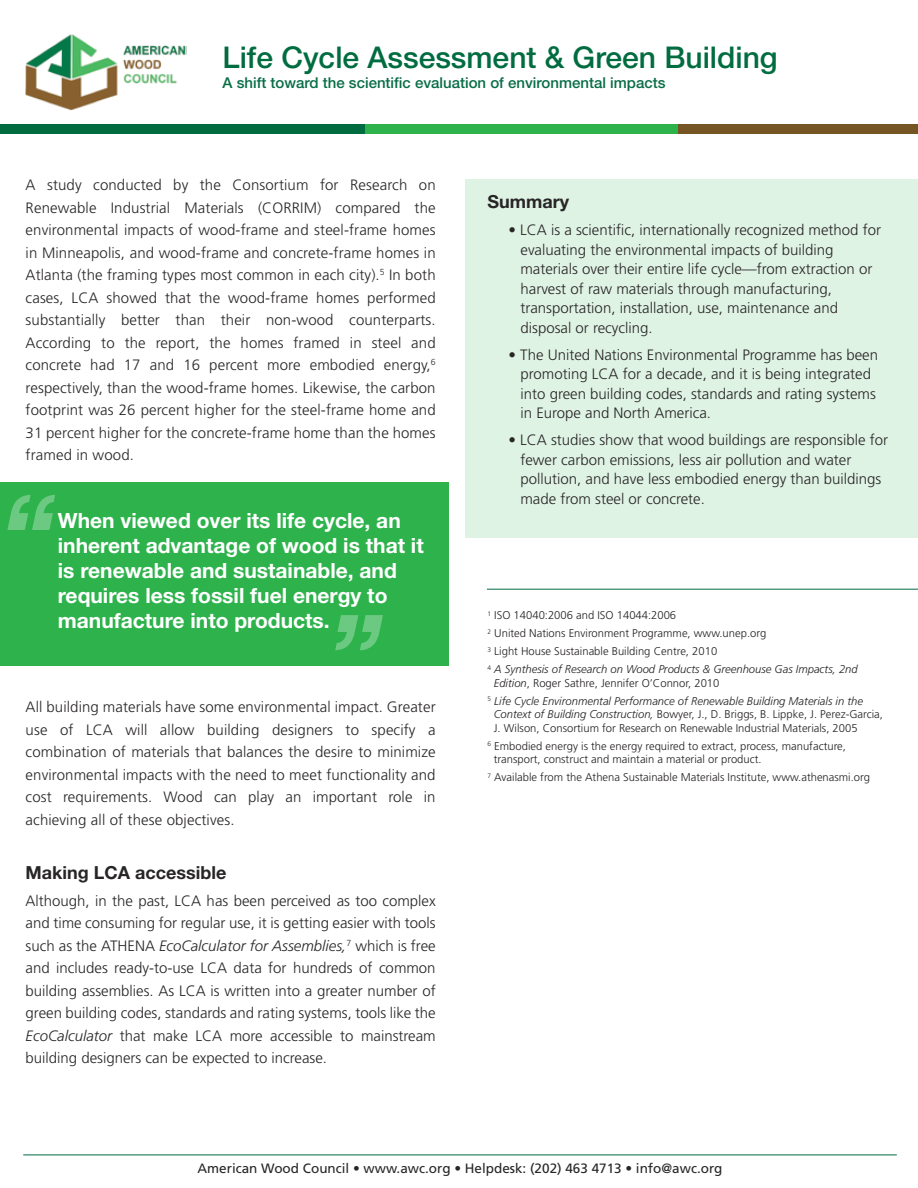
<style>
.page{position:relative;width:918px;height:1188px;background:#fff}
.page>*{position:absolute;margin:0;border:0;box-sizing:border-box;transform-origin:0 0}
.t1{font:500 30px "Helvetica Neue LT Std";color:#006c40}
.t2{font:700 21px/25.2px "Helvetica Neue LT Std";color:#fff}
.t3{font:700 18px "Helvetica Neue LT Std";color:#282527}
.t4{font:300 15px/22.5px "Frutiger LT Std";color:#282527;text-align:justify}
.t5{font:500 15px "Helvetica Neue LT Std";color:#086e45}
.t6{font:13.5px "Frutiger LT Std";color:#282527}
.t7{font:300 11.25px/18px "Frutiger LT Std";color:#242021}
.t8{font:italic 300 11.25px/18px "Frutiger LT Std";color:#242021}
.s1{font-style:italic}
.s2{font-style:normal}
</style>
<div class="page">
<div style="left:465px;top:179px;width:453px;height:359px;background:#dff3e4"></div>
<img style="left:25px;top:34px;width:161px;height:77px">
<div style="left:661px;top:125px;width:257px;height:9px;background:#755524"></div>
<div style="left:153px;top:125px;width:524px;height:9px;background:#2eb34c"></div>
<div style="left:0;top:125px;width:365px;height:9px;background:#006c40"></div>
<hr style="left:487px;top:589px;width:431px;height:1px;background:#006c40">
<hr style="left:23px;top:1155px;width:874px;height:1px;background:#006c40">
<div style="left:0;top:483px;width:448px;height:183px;background:#2eb34c"></div>
<svg style="left:7px;top:495px;width:48px;height:35px"></svg>
<svg style="left:335px;top:615px;width:48px;height:35px"></svg>
<h1 class="t1" style="left:223px;top:40px;width:557px">Life Cycle Assessment &amp; Green Building</h1>
<p class="t5" style="left:223px;top:74px;width:444px">A shift toward the scientific evaluation of environmental impacts</p>
<p class="t4" style="left:26px;top:174px;width:412px">A study conducted by the Consortium for Research on Renewable Industrial Materials (CORRIM) compared the environmental impacts of wood-frame and steel-frame homes in Minneapolis, and wood-frame and concrete-frame homes in Atlanta (the framing types most common in each city).<sup>5</sup> In both cases, LCA showed that the wood-frame homes performed substantially better than their non-wood counterparts.<br>According to the report, the homes framed in steel and concrete had 17 and 16 percent more embodied energy,<sup>6 </sup>respectively, than the wood-frame homes. Likewise, the carbon footprint was 26 percent higher for the steel-frame home and 31 percent higher for the concrete-frame home than the homes framed in wood.</p>
<h2 class="t2" style="left:58px;top:507px;width:367px">When viewed over its life cycle, an inherent advantage of wood is that it is renewable and sustainable, and requires less fossil fuel energy to manufacture into products.</h2>
<p class="t4" style="left:26px;top:696px;width:412px">All building materials have some environmental impact. Greater use of LCA will allow building designers to specify a combination of materials that balances the desire to minimize environmental impacts with the need to meet functionality and cost requirements. Wood can play an important role in achieving all of these objectives.</p>
<p class="t3" style="left:26px;top:861px;width:202px">Making LCA accessible</p>
<p class="t4" style="left:26px;top:890px;width:412px">Although, in the past, LCA has been perceived as too complex and time consuming for regular use, it is getting easier with tools such as the ATHENA <span class="s1">EcoCalculator for Assemblies,</span><sup>7</sup> which is free and includes ready-to-use LCA data for hundreds of common building assemblies. As LCA is written into a greater number of green building codes, standards and rating systems, tools like the <span class="s1">EcoCalculator</span> that make LCA more accessible to mainstream building designers can be expected to increase.</p>
<p class="t3" style="left:488px;top:191px;width:83px">Summary</p>
<p class="t4" style="left:520px;top:221px;width:362px;line-height:19.5px;text-align:left;text-indent:-12px">• LCA is a scientific, internationally recognized method for evaluating the environmental impacts of building materials over their entire life cycle—from extraction or harvest of raw materials through manufacturing, transportation, installation, use, maintenance and disposal or recycling.</p>
<p class="t4" style="left:520px;top:345px;width:359px;line-height:19.5px;text-align:left;text-indent:-12px">• The United Nations Environmental Programme has been promoting LCA for a decade, and it is being integrated into green building codes, standards and rating systems in Europe and North America.</p>
<p class="t4" style="left:520px;top:431px;width:369px;line-height:19.5px;text-align:left;text-indent:-12px">• LCA studies show that wood buildings are responsible for fewer carbon emissions, less air pollution and water pollution, and have less embodied energy than buildings made from steel or concrete.</p>
<p class="t7" style="left:488px;top:607px;width:372px"><sup>1</sup> ISO 14040:2006 and ISO 14044:2006<br><sup>2</sup> United Nations Environment Programme, www.unep.org<br><sup>3</sup> Light House Sustainable Building Centre, 2010<br><sup>4</sup> <span class="s1">A Synthesis of Research on Wood Products &amp; Greenhouse Gas Impacts, 2nd</span></p>
<p class="t8" style="left:488px;top:674px;width:377px;text-indent:6px">Edition<span class="s2">, Roger Sathre, Jennifer O’Connor, 2010<br></span><sup>5</sup> Life Cycle Environmental Performance of Renewable Building Materials in the</p>
<p class="t7" style="left:494px;top:708px;width:391px;line-height:13.5px"><span class="s1">Context of Building Construction,</span> Bowyer, J., D. Briggs, B. Lippke, J. Perez-Garcia,<br>J. Wilson, Consortium for Research on Renewable Industrial Materials, 2005</p>
<p class="t7" style="left:494px;top:739px;width:354px;line-height:13.5px;text-indent:-6px"><sup>6</sup> Embodied energy is the energy required to extract, process, manufacture, transport, construct and maintain a material or product.</p>
<p class="t7" style="left:488px;top:769px;width:384px"><sup>7</sup> Available from the Athena Sustainable Materials Institute, www.athenasmi.org</p>
<p class="t6" style="left:198px;top:1160px;width:526px">American Wood Council • www.awc.org • Helpdesk: (202) 463 4713 • info@awc.org</p>
</div>
